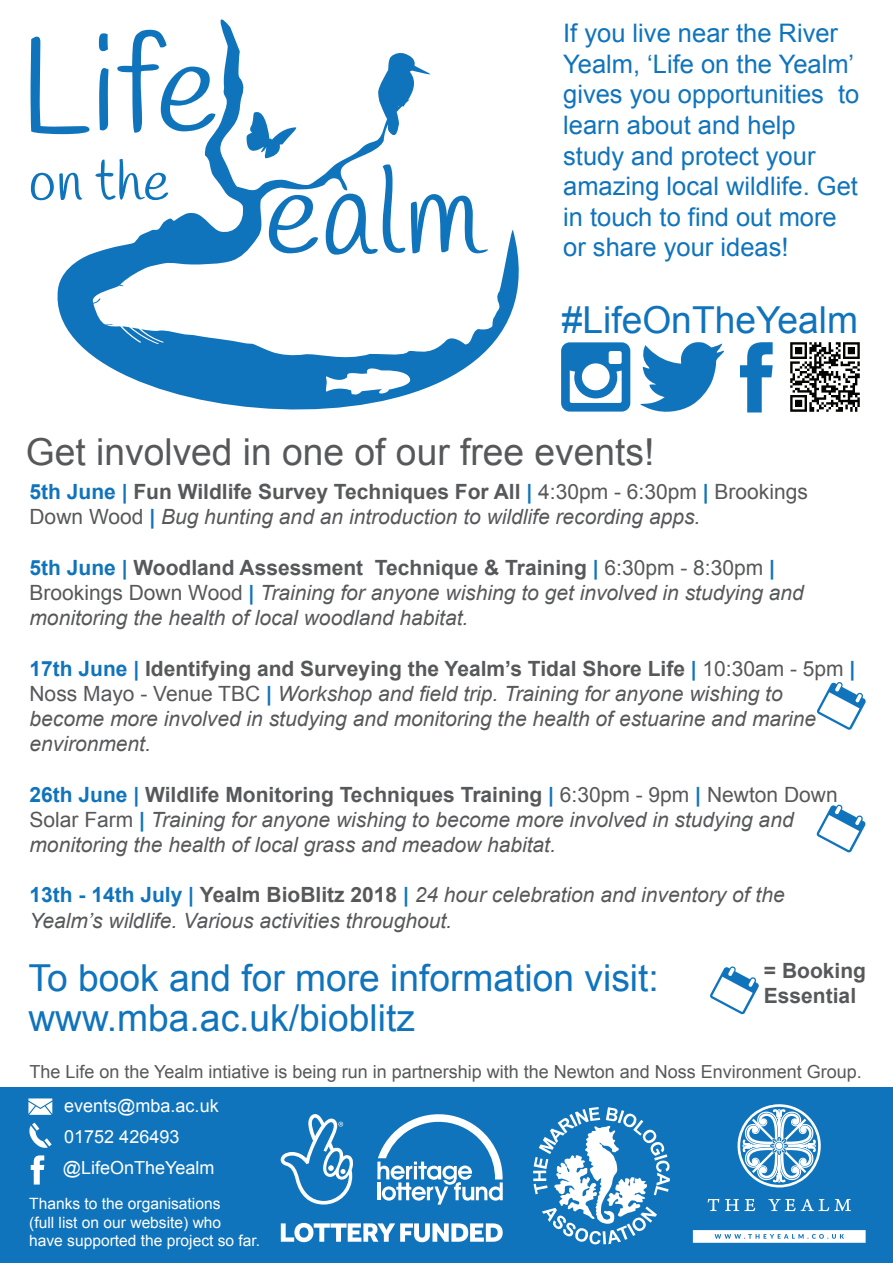
<style>
.page{position:relative;width:893px;height:1263px;background:#fff}
.page>*{position:absolute;margin:0;border:0;box-sizing:border-box;transform-origin:0 0}
.t1{font:37.2px/40.5px "Arial";color:#1074bc}
.t2{font:37.2px "Arial";color:#57585a}
.t3{font:25.5px/30.6px "Arial";color:#1074bc}
.t4{font:italic 21px/25.2px "Arial";color:#57585a}
.t5{font:700 21px/25.2px "Arial";color:#57585a}
.t6{font:18px "Arial";color:#57585a}
.t7{font:18px/30.9px "Arial";color:#fff}
.t8{font:15.6px/18.8px "Arial";color:#fff}
.s1{font-weight:700;font-style:normal;color:#1074bc}
.s2{font-weight:700;font-style:normal}
.s3{font-style:normal}
</style>
<div class="page">
<img style="left:790px;top:342px;width:70px;height:70px">
<svg style="left:39px;top:19px;width:480px;height:391px"></svg>
<svg style="left:31px;top:37px;width:58px;height:97px"></svg>
<svg style="left:99px;top:68px;width:9px;height:62px"></svg>
<svg style="left:99px;top:33px;width:9px;height:18px"></svg>
<svg style="left:117px;top:30px;width:98px;height:103px"></svg>
<svg style="left:31px;top:173px;width:51px;height:27px"></svg>
<svg style="left:95px;top:159px;width:73px;height:41px"></svg>
<svg style="left:246px;top:109px;width:53px;height:53px"></svg>
<svg style="left:269px;top:195px;width:49px;height:58px"></svg>
<svg style="left:326px;top:164px;width:79px;height:91px"></svg>
<svg style="left:411px;top:194px;width:77px;height:59px"></svg>
<div style="left:0;top:1088px;width:893px;height:175px;background:#1074bc"></div>
<svg style="left:28px;top:1098px;width:24px;height:17px"></svg>
<svg style="left:29px;top:1122px;width:23px;height:62px"></svg>
<svg style="left:817px;top:682px;width:49px;height:48px"></svg>
<svg style="left:816px;top:804px;width:50px;height:49px"></svg>
<svg style="left:710px;top:966px;width:49px;height:48px"></svg>
<svg style="left:533px;top:1107px;width:137px;height:137px"></svg>
<svg style="left:561px;top:342px;width:69px;height:70px"></svg>
<svg style="left:740px;top:342px;width:33px;height:70px"></svg>
<svg style="left:640px;top:342px;width:84px;height:70px"></svg>
<svg style="left:737px;top:1104px;width:84px;height:83px"></svg>
<svg style="left:708px;top:1199px;width:11px;height:12px"></svg>
<svg style="left:725px;top:1199px;width:30px;height:12px"></svg>
<svg style="left:768px;top:1199px;width:83px;height:12px"></svg>
<svg style="left:693px;top:1230px;width:173px;height:13px;background:#e7f0f8"></svg>
<svg style="left:281px;top:1223px;width:222px;height:19px"></svg>
<svg style="left:281px;top:1114px;width:73px;height:90px"></svg>
<svg style="left:377px;top:1114px;width:126px;height:90px"></svg>
<p class="t3" style="left:563px;top:18px;width:298px">If you live near the River<br>Yealm, ‘Life on the Yealm’ gives you opportunities to learn about and help study and protect your amazing local wildlife. Get in touch to find out more or share your ideas!</p>
<h1 class="t1" style="left:562px;top:300px;width:298px">#LifeOnTheYealm</h1>
<h1 class="t2" style="left:26px;top:427px;width:630px">Get involved in one of our free events!</h1>
<p class="t4" style="left:29px;top:479px;width:780px"><span class="s1">5th June |</span> <span class="s2">Fun Wildlife Survey Techniques For All</span> <span class="s1">|</span> <span class="s3">4:30pm - 6:30pm</span> <span class="s1">|</span> <span class="s3">Brookings<br>Down Wood</span> <span class="s1">|</span> Bug hunting and an introduction to wildlife recording apps.</p>
<p class="t4" style="left:29px;top:555px;width:776px"><span class="s1">5th June |</span> <span class="s2">Woodland Assessment Technique &amp; Training</span> <span class="s1">|</span> <span class="s3">6:30pm - 8:30pm</span> <span class="s1">|<br></span><span class="s3">Brookings Down Wood</span> <span class="s1">|</span> Training for anyone wishing to get involved in studying and monitoring the health of local woodland habitat.</p>
<p class="t4" style="left:29px;top:656px;width:827px"><span class="s1">17th June |</span> <span class="s2">Identifying and Surveying the Yealm’s Tidal Shore Life</span> <span class="s1">|</span> <span class="s3">10:30am - 5pm</span> <span class="s1">| </span><span class="s3">Noss Mayo - Venue TBC</span> <span class="s1">|</span> Workshop and field trip. Training for anyone wishing to become more involved in studying and monitoring the health of estuarine and marine environment.</p>
<p class="t4" style="left:29px;top:782px;width:810px"><span class="s1">26th June |</span> <span class="s2">Wildlife Monitoring Techniques Training</span> <span class="s1">|</span> <span class="s3">6:30pm - 9pm</span> <span class="s1">|</span> <span class="s3">Newton Down<br>Solar Farm</span> <span class="s1">|</span> Training for anyone wishing to become more involved in studying and monitoring the health of local grass and meadow habitat.</p>
<p class="t4" style="left:29px;top:883px;width:757px"><span class="s1">13th - 14th July |</span> <span class="s2">Yealm BioBlitz 2018</span> <span class="s1">|</span> 24 hour celebration and inventory of the<br>Yealm’s wildlife. Various activities throughout.</p>
<p class="t5" style="left:764px;top:958px;width:104px">= Booking<br>Essential</p>
<h1 class="t1" style="left:28px;top:958px;width:632px">To book and for more information visit: www.mba.ac.uk/bioblitz</h1>
<p class="t6" style="left:29px;top:1060px;width:834px">The Life on the Yealm intiative is being run in partnership with the Newton and Noss Environment Group.</p>
<p class="t7" style="left:64px;top:1090px;width:156px">events@mba.ac.uk<br>01752 426493</p>
<p class="t7" style="left:63px;top:1152px;width:153px">@LifeOnTheYealm</p>
<p class="t8" style="left:29px;top:1194px;width:233px">Thanks to the organisations<br>(full list on our website) who<br>have supported the project so far.</p>
</div>
